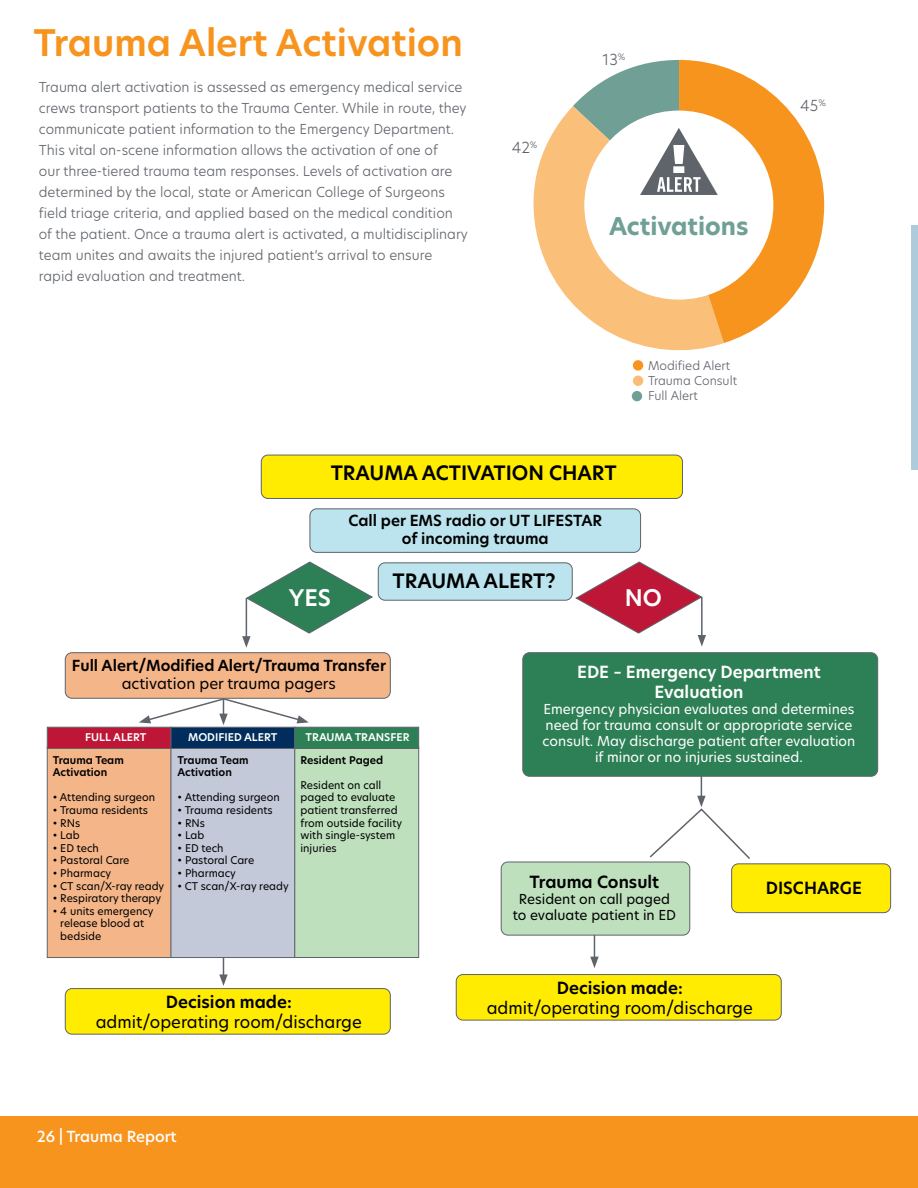
<style>
.page{position:relative;width:918px;height:1188px;background:#fff}
.page>*{position:absolute;margin:0;border:0;box-sizing:border-box;transform-origin:0 0}
.t1{font:600 36px "Hero New";color:#f7941e}
.t2{font:700 24px "Hero New";color:#70a095}
.t3{font:600 22.5px "Hero New";color:#fff}
.t4{font:600 19.5px "Hero New";color:#000}
.t5{font:16.5px "Hero New";color:#000}
.t6{font:600 16.5px "Hero New";color:#000}
.t7{font:600 16.5px/19.8px "Hero New";color:#fff;text-align:center}
.t8{font:600 15px/18px "Hero New";color:#000;text-align:center}
.t9{font:15px "Hero New";color:#000}
.t10{font:500 15px "Hero New";color:#fff}
.t11{font:300 15px "Hero New";color:#5f636a}
.t12{font:300 13.5px/21px "Hero New";color:#5f636a}
.t13{font:13.5px/16.2px "Hero New";color:#fff;text-align:center}
.t14{font:13.5px/16.2px "Hero New";color:#000;text-align:center}
.t15{font:300 12px/15px "Hero New";color:#5f636a}
.t16{font:10.5px/12.6px "Hero New";color:#000}
.t17{font:600 10.5px/12.6px "Hero New";color:#000}
.t18{font:600 10.5px "Hero New";color:#fff}
</style>
<div class="page">
<div style="left:0;top:1117px;width:918px;height:71px;background:#f7941e"></div>
<div style="left:912px;top:226px;width:6px;height:244px;background:#adcbda"></div>
<svg style="left:139px;top:699px;width:170px;height:26px"></svg>
<hr style="left:223px;top:936px;width:1px;height:41px;background:#5f636a">
<svg style="left:219px;top:974px;width:9px;height:12px"></svg>
<hr style="left:594px;top:918px;width:1px;height:41px;background:#5f636a">
<svg style="left:590px;top:957px;width:9px;height:11px"></svg>
<hr style="left:701px;top:758px;width:1px;height:40px;background:#5f636a">
<div style="left:261px;top:455px;width:421px;height:43px;background:#ffec00;border-radius:7px"></div>
<div style="left:261px;top:455px;width:422px;height:44px;border:1px solid #5f636a;border-radius:7px"></div>
<div style="left:65px;top:653px;width:325px;height:45px;background:#f4b588;border-radius:7px"></div>
<div style="left:65px;top:652px;width:326px;height:47px;border:1px solid #5f636a;border-radius:7px"></div>
<div style="left:523px;top:653px;width:355px;height:123px;background:#2d8055;border-radius:7px"></div>
<div style="left:522px;top:652px;width:356px;height:125px;border:1px solid #5f636a;border-radius:7px"></div>
<div style="left:65px;top:989px;width:325px;height:45px;background:#ffec00;border-radius:7px"></div>
<div style="left:65px;top:988px;width:326px;height:47px;border:1px solid #5f636a;border-radius:7px"></div>
<div style="left:456px;top:975px;width:325px;height:45px;background:#ffec00;border-radius:7px"></div>
<div style="left:456px;top:974px;width:326px;height:46px;border:1px solid #5f636a;border-radius:7px"></div>
<div style="left:732px;top:864px;width:159px;height:49px;background:#ffec00;border-radius:7px"></div>
<div style="left:731px;top:863px;width:160px;height:50px;border:1px solid #5f636a;border-radius:7px"></div>
<div style="left:501px;top:862px;width:189px;height:73px;background:#bee0bd;border-radius:7px"></div>
<div style="left:501px;top:862px;width:189px;height:73px;border:1px solid #5f636a;border-radius:7px"></div>
<div style="left:310px;top:509px;width:331px;height:43px;background:#bbe4ee;border-radius:7px"></div>
<div style="left:310px;top:508px;width:331px;height:45px;border:1px solid #5f636a;border-radius:7px"></div>
<div style="left:378px;top:563px;width:194px;height:37px;background:#bbe4ee;border-radius:7px"></div>
<div style="left:378px;top:562px;width:195px;height:39px;border:1px solid #5f636a;border-radius:7px"></div>
<svg style="left:242px;top:561px;width:131px;height:87px"></svg>
<svg style="left:575px;top:561px;width:131px;height:86px"></svg>
<div style="left:47px;top:747px;width:125px;height:211px;background:#f4b588;border:1px solid #5f636a"></div>
<div style="left:47px;top:727px;width:125px;height:22px;background:#be1637;border:1px solid #5f636a"></div>
<div style="left:171px;top:747px;width:124px;height:211px;background:#c4c9da"></div>
<div style="left:171px;top:727px;width:124px;height:22px;background:#002d5b;border:1px solid #5f636a"></div>
<div style="left:294px;top:747px;width:125px;height:211px;background:#bee0bd;border:1px solid #5f636a"></div>
<div style="left:294px;top:727px;width:125px;height:22px;background:#2d8055;border:1px solid #5f636a"></div>
<svg style="left:649px;top:796px;width:101px;height:63px"></svg>
<svg style="left:534px;top:106px;width:190px;height:244px;fill:#fabf78"></svg>
<svg style="left:573px;top:60px;width:251px;height:283px"></svg>
<div style="left:633px;top:360px;width:10px;height:11px;background:#f7941e;border-radius:50%"></div>
<div style="left:633px;top:376px;width:10px;height:10px;background:#fcbb76;border-radius:50%"></div>
<div style="left:632px;top:391px;width:10px;height:10px;background:#70a095;border-radius:50%"></div>
<h1 class="t1" style="left:33px;top:18px;width:431px">Trauma Alert Activation</h1>
<p class="t12" style="left:39px;top:76px;width:431px">Trauma alert activation is assessed as emergency medical service crews transport patients to the Trauma Center. While in route, they communicate patient information to the Emergency Department.<br>This vital on-scene information allows the activation of one of<br>our three-tiered trauma team responses. Levels of activation are determined by the local, state or American College of Surgeons field triage criteria, and applied based on the medical condition of the patient. Once a trauma alert is activated, a multidisciplinary team unites and awaits the injured patient’s arrival to ensure rapid evaluation and treatment.</p>
<p class="t11" style="left:512px;top:138px;width:27px">42<sup>%</sup></p>
<p class="t11" style="left:603px;top:49px;width:24px">13<sup>%</sup></p>
<h2 class="t2" style="left:609px;top:210px;width:141px">Activations</h2>
<p class="t15" style="left:648px;top:358px;width:91px">Modified Alert<br>Trauma Consult<br>Full Alert</p>
<h3 class="t4" style="left:331px;top:460px;width:287px">TRAUMA ACTIVATION CHART</h3>
<p class="t8" style="left:348px;top:511px;width:255px">Call per EMS radio or UT LIFESTAR of incoming trauma</p>
<h3 class="t4" style="left:393px;top:568px;width:165px">TRAUMA ALERT?</h3>
<h3 class="t3" style="left:289px;top:582px;width:44px">YES</h3>
<h3 class="t3" style="left:625px;top:582px;width:39px">NO</h3>
<p class="t11" style="left:800px;top:95px;width:27px">45<sup>%</sup></p>
<p class="t8" style="left:72px;top:656px;width:316px">Full Alert/Modified Alert/Trauma Transfer</p>
<p class="t9" style="left:122px;top:673px;width:216px">activation per trauma pagers</p>
<p class="t7" style="left:577px;top:662px;width:245px">EDE – Emergency Department<br>Evaluation</p>
<p class="t13" style="left:543px;top:701px;width:314px">Emergency physician evaluates and determines need for trauma consult or appropriate service consult. May discharge patient after evaluation if minor or no injuries sustained.</p>
<p class="t18" style="left:85px;top:730px;width:63px">FULL ALERT</p>
<p class="t18" style="left:188px;top:730px;width:91px">MODIFIED ALERT</p>
<p class="t18" style="left:306px;top:730px;width:105px">TRAUMA TRANSFER</p>
<p class="t17" style="left:301px;top:753px;width:84px">Resident Paged</p>
<p class="t16" style="left:301px;top:779px;width:103px">Resident on call paged to evaluate patient transferred from outside facility with single-system injuries</p>
<p class="t17" style="left:53px;top:753px;width:73px">Trauma Team<br>Activation</p>
<p class="t16" style="left:53px;top:791px;width:104px">• Attending surgeon</p>
<p class="t16" style="left:53px;top:804px;width:97px">• Trauma residents</p>
<p class="t16" style="left:53px;top:816px;width:29px">• RNs</p>
<p class="t16" style="left:53px;top:829px;width:28px">• Lab</p>
<p class="t16" style="left:53px;top:842px;width:48px">• ED tech</p>
<p class="t16" style="left:53px;top:854px;width:78px">• Pastoral Care</p>
<p class="t16" style="left:53px;top:867px;width:60px">• Pharmacy</p>
<p class="t16" style="left:53px;top:879px;width:113px">• CT scan/X-ray ready</p>
<p class="t16" style="left:53px;top:892px;width:110px">• Respiratory therapy</p>
<p class="t16" style="left:60px;top:905px;width:95px;text-indent:-8px">• 4 units emergency release blood at bedside</p>
<p class="t17" style="left:178px;top:753px;width:73px">Trauma Team<br>Activation</p>
<p class="t16" style="left:178px;top:791px;width:104px">• Attending surgeon</p>
<p class="t16" style="left:178px;top:804px;width:97px">• Trauma residents</p>
<p class="t16" style="left:178px;top:816px;width:29px">• RNs</p>
<p class="t16" style="left:178px;top:829px;width:28px">• Lab</p>
<p class="t16" style="left:178px;top:842px;width:48px">• ED tech</p>
<p class="t16" style="left:178px;top:854px;width:78px">• Pastoral Care</p>
<p class="t16" style="left:178px;top:867px;width:60px">• Pharmacy</p>
<p class="t16" style="left:178px;top:879px;width:113px">• CT scan/X-ray ready</p>
<p class="t6" style="left:530px;top:871px;width:131px">Trauma Consult</p>
<p class="t14" style="left:513px;top:891px;width:165px">Resident on call paged to evaluate patient in ED</p>
<p class="t6" style="left:766px;top:877px;width:98px">DISCHARGE</p>
<p class="t6" style="left:166px;top:991px;width:127px">Decision made:</p>
<p class="t5" style="left:96px;top:1011px;width:268px">admit/operating room/discharge</p>
<p class="t10" style="left:37px;top:1126px;width:142px">26 | Trauma Report</p>
<p class="t6" style="left:557px;top:977px;width:127px">Decision made:</p>
<p class="t5" style="left:487px;top:997px;width:268px">admit/operating room/discharge</p>
</div>
